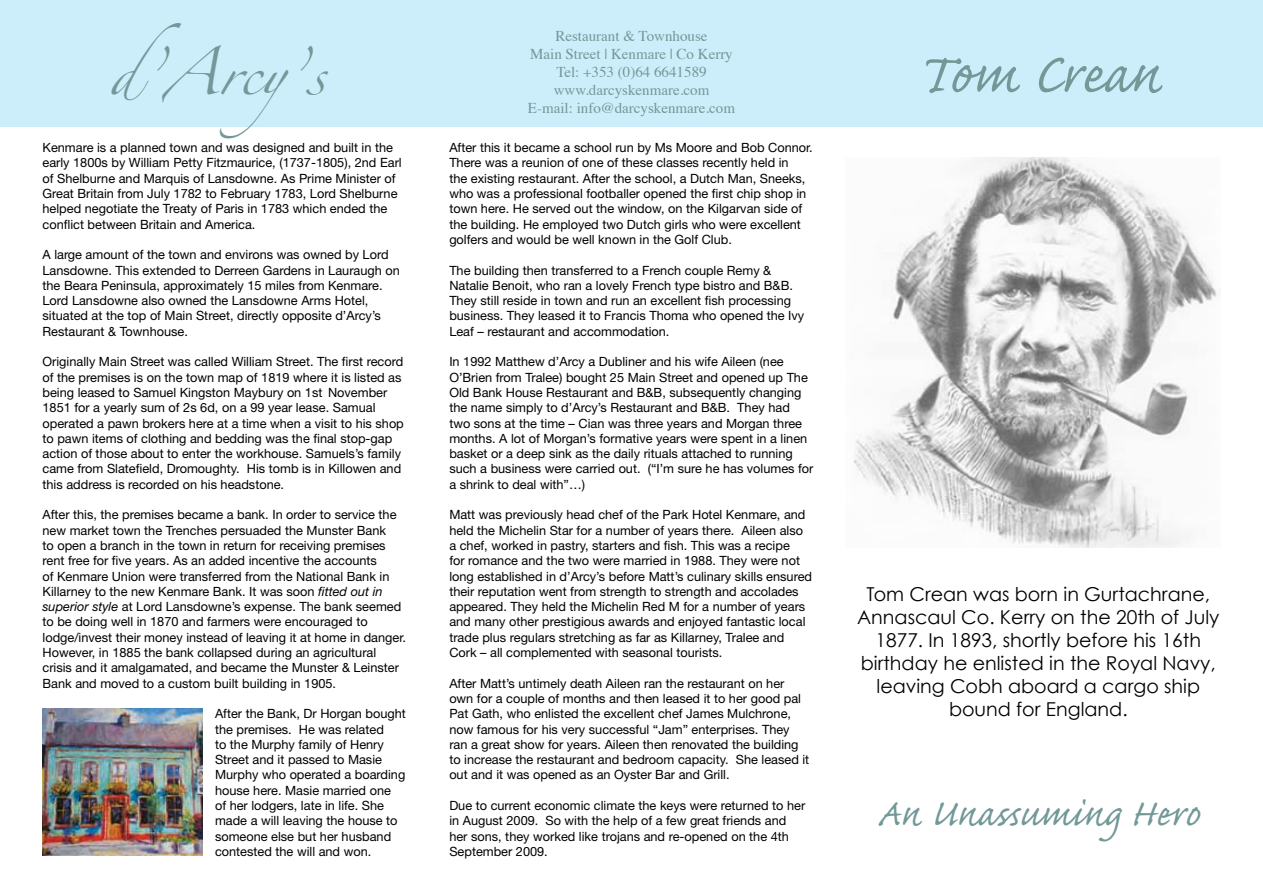
<style>
.page{position:relative;width:1263px;height:893px;background:#fff}
.page>*{position:absolute;margin:0;border:0;box-sizing:border-box;transform-origin:0 0}
.t1{font:72px "Caflisch Script Pro";letter-spacing:-.005em;color:#729897}
.t2{font:48px "Caflisch Script Pro";color:#729897}
.t3{font:42px "Zapfino";color:#729897}
.t4{font:19.2px/23px "Century Gothic";color:#000;text-align:center}
.t5{font:15px/18px "Times";color:#729897;text-align:center}
.t6{font:12.75px/15.3px "Helvetica Neue";color:#000}
.s1{font-style:italic}
</style>
<div class="page">
<div style="left:0;top:0;width:1263px;height:126px;background:#ccedfa"></div>
<img style="left:854px;top:157px;width:366px;height:390px">
<img style="left:43px;top:708px;width:159px;height:147px">
<h3 class="t3" style="left:109px;top:55px;width:221px">d’Arcy’s</h3>
<p class="t5" style="left:528px;top:26px;width:209px">Restaurant &amp; Townhouse<br>Main Street | Kenmare | Co Kerry<br>Tel: +353 (0)64 6641589 www.darcyskenmare.com<br>E-mail: info@darcyskenmare.com</p>
<p class="t6" style="left:43px;top:140px;width:361px">Kenmare is a planned town and was designed and built in the early 1800s by William Petty Fitzmaurice, (1737-1805), 2nd Earl of Shelburne and Marquis of Lansdowne. As Prime Minister of Great Britain from July 1782 to February 1783, Lord Shelburne helped negotiate the Treaty of Paris in 1783 which ended the conflict between Britain and America.</p>
<p class="t6" style="left:43px;top:247px;width:359px">A large amount of the town and environs was owned by Lord Lansdowne. This extended to Derreen Gardens in Lauraugh on the Beara Peninsula, approximately 15 miles from Kenmare.<br>Lord Lansdowne also owned the Lansdowne Arms Hotel, situated at the top of Main Street, directly opposite d’Arcy’s Restaurant &amp; Townhouse.</p>
<p class="t6" style="left:43px;top:354px;width:363px">Originally Main Street was called William Street. The first record of the premises is on the town map of 1819 where it is listed as being leased to Samuel Kingston Maybury on 1st November 1851 for a yearly sum of 2s 6d, on a 99 year lease. Samual operated a pawn brokers here at a time when a visit to his shop to pawn items of clothing and bedding was the final stop-gap action of those about to enter the workhouse. Samuels’s family came from Slatefield, Dromoughty. His tomb is in Killowen and this address is recorded on his headstone.</p>
<p class="t6" style="left:43px;top:507px;width:365px">After this, the premises became a bank. In order to service the new market town the Trenches persuaded the Munster Bank<br>to open a branch in the town in return for receiving premises rent free for five years. As an added incentive the accounts<br>of Kenmare Union were transferred from the National Bank in Killarney to the new Kenmare Bank. It was soon <span class="s1">fitted out in superior style</span> at Lord Lansdowne’s expense. The bank seemed to be doing well in 1870 and farmers were encouraged to lodge/invest their money instead of leaving it at home in danger.<br>However, in 1885 the bank collapsed during an agricultural crisis and it amalgamated, and became the Munster &amp; Leinster Bank and moved to a custom built building in 1905.</p>
<p class="t6" style="left:215px;top:706px;width:192px">After the Bank, Dr Horgan bought the premises. He was related<br>to the Murphy family of Henry<br>Street and it passed to Masie<br>Murphy who operated a boarding house here. Masie married one<br>of her lodgers, late in life. She made a will leaving the house to someone else but her husband contested the will and won.</p>
<p class="t6" style="left:449px;top:140px;width:365px">After this it became a school run by Ms Moore and Bob Connor.<br>There was a reunion of one of these classes recently held in<br>the existing restaurant. After the school, a Dutch Man, Sneeks, who was a professional footballer opened the first chip shop in town here. He served out the window, on the Kilgarvan side of the building. He employed two Dutch girls who were excellent golfers and would be well known in the Golf Club.</p>
<p class="t6" style="left:449px;top:262px;width:356px">The building then transferred to a French couple Remy &amp; Natalie Benoit, who ran a lovely French type bistro and B&amp;B.<br>They still reside in town and run an excellent fish processing business. They leased it to Francis Thoma who opened the Ivy Leaf – restaurant and accommodation.</p>
<p class="t6" style="left:449px;top:354px;width:366px">In 1992 Matthew d’Arcy a Dubliner and his wife Aileen (nee O’Brien from Tralee) bought 25 Main Street and opened up The Old Bank House Restaurant and B&amp;B, subsequently changing the name simply to d’Arcy’s Restaurant and B&amp;B. They had two sons at the time – Cian was three years and Morgan three months. A lot of Morgan’s formative years were spent in a linen basket or a deep sink as the daily rituals attached to running such a business were carried out. (“I’m sure he has volumes for a shrink to deal with”…)</p>
<p class="t6" style="left:449px;top:507px;width:364px">Matt was previously head chef of the Park Hotel Kenmare, and held the Michelin Star for a number of years there. Aileen also a chef, worked in pastry, starters and fish. This was a recipe<br>for romance and the two were married in 1988. They were not long established in d’Arcy’s before Matt’s culinary skills ensured their reputation went from strength to strength and accolades appeared. They held the Michelin Red M for a number of years and many other prestigious awards and enjoyed fantastic local trade plus regulars stretching as far as Killarney, Tralee and Cork – all complemented with seasonal tourists.</p>
<p class="t6" style="left:449px;top:675px;width:361px">After Matt’s untimely death Aileen ran the restaurant on her own for a couple of months and then leased it to her good pal Pat Gath, who enlisted the excellent chef James Mulchrone, now famous for his very successful “Jam” enterprises. They ran a great show for years. Aileen then renovated the building to increase the restaurant and bedroom capacity. She leased it out and it was opened as an Oyster Bar and Grill.</p>
<p class="t6" style="left:449px;top:798px;width:357px">Due to current economic climate the keys were returned to her in August 2009. So with the help of a few great friends and her sons, they worked like trojans and re-opened on the 4th September 2009.</p>
<h1 class="t1" style="left:915px;top:37px;width:248px">Tom Crean</h1>
<h3 class="t4" style="left:857px;top:582px;width:364px">Tom Crean was born in Gurtachrane, Annascaul Co. Kerry on the 20th of July 1877. In 1893, shortly before his 16th birthday he enlisted in the Royal Navy, leaving Cobh aboard a cargo ship bound for England.</h3>
<h2 class="t2" style="left:877px;top:788px;width:325px">An Unassuming Hero</h2>
</div>
